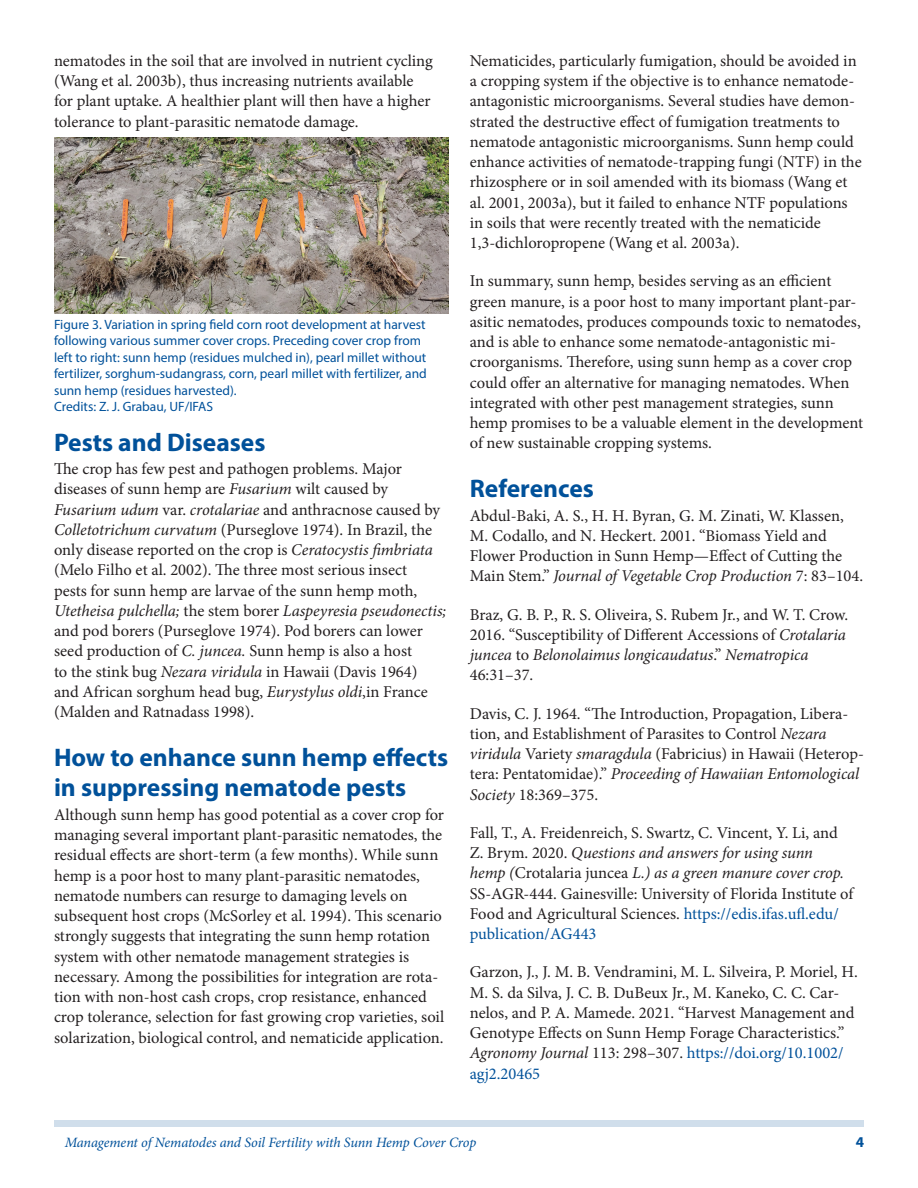
<style>
.page{position:relative;width:918px;height:1188px;background:#fff}
.page>*{position:absolute;margin:0;border:0;box-sizing:border-box;transform-origin:0 0}
.SectionHeading0{font:700 25.5px/30.6px "Myriad Pro";color:#01519a}
.Paragraph{font:16.5px/20.2px "Minion Pro";color:#231f20}
.t1{font:700 15px "Myriad Pro";color:#01519a}
.RunningTitleItalics{font:italic 14.25px "Minion Pro";letter-spacing:-.01em;color:#01519a}
.t2{font:13.5px/16.5px "Myriad Pro";color:#01519a}
.s1{font-style:italic}
.s2{color:#01519a}
</style>
<div class="page">
<div style="left:54px;top:1120px;width:810px;height:7px;background:#d0deeb"></div>
<img style="left:54px;top:137px;width:394px;height:176px">
<p class="Paragraph" style="left:54px;top:51px;width:380px">nematodes in the soil that are involved in nutrient cycling (Wang et al. 2003b), thus increasing nutrients available for plant uptake. A healthier plant will then have a higher tolerance to plant-parasitic nematode damage.</p>
<p class="t2" style="left:54px;top:316px;width:374px">Figure 3. Variation in spring field corn root development at harvest following various summer cover crops. Preceding cover crop from left to right: sunn hemp (residues mulched in), pearl millet without fertilizer, sorghum-sudangrass, corn, pearl millet with fertilizer, and sunn hemp (residues harvested).<br>Credits: Z. J. Grabau, UF/IFAS</p>
<p class="SectionHeading0" style="left:54px;top:426px;width:213px">Pests and Diseases</p>
<p class="Paragraph" style="left:54px;top:459px;width:394px">The crop has few pest and pathogen problems. Major diseases of sunn hemp are <span class="s1">Fusarium</span> wilt caused by <span class="s1">Fusarium udum</span> var. <span class="s1">crotalariae</span> and anthracnose caused by <span class="s1">Colletotrichum curvatum</span> (Purseglove 1974). In Brazil, the only disease reported on the crop is <span class="s1">Ceratocystis fimbriata </span>(Melo Filho et al. 2002). The three most serious insect<br>pests for sunn hemp are larvae of the sunn hemp moth, <span class="s1">Utetheisa pulchella;</span> the stem borer <span class="s1">Laspeyresia pseudonectis; </span>and pod borers (Purseglove 1974). Pod borers can lower seed production of <span class="s1">C. juncea.</span> Sunn hemp is also a host<br>to the stink bug <span class="s1">Nezara viridula</span> in Hawaii (Davis 1964)<br>and African sorghum head bug, <span class="s1">Eurystylus oldi</span>,in France (Malden and Ratnadass 1998).</p>
<p class="SectionHeading0" style="left:54px;top:741px;width:396px">How to enhance sunn hemp effects in suppressing nematode pests</p>
<p class="Paragraph" style="left:54px;top:805px;width:392px">Although sunn hemp has good potential as a cover crop for managing several important plant-parasitic nematodes, the residual effects are short-term (a few months). While sunn hemp is a poor host to many plant-parasitic nematodes, nematode numbers can resurge to damaging levels on subsequent host crops (McSorley et al. 1994). This scenario strongly suggests that integrating the sunn hemp rotation system with other nematode management strategies is necessary. Among the possibilities for integration are rota&shy;tion with non-host cash crops, crop resistance, enhanced crop tolerance, selection for fast growing crop varieties, soil solarization, biological control, and nematicide application.</p>
<p class="Paragraph" style="left:470px;top:51px;width:393px">Nematicides, particularly fumigation, should be avoided in a cropping system if the objective is to enhance nematode&shy;antagonistic microorganisms. Several studies have demon&shy;strated the destructive effect of fumigation treatments to nematode antagonistic microorganisms. Sunn hemp could enhance activities of nematode-trapping fungi (NTF) in the rhizosphere or in soil amended with its biomass (Wang et al. 2001, 2003a), but it failed to enhance NTF populations in soils that were recently treated with the nematicide 1,3-dichloropropene (Wang et al. 2003a).</p>
<p class="Paragraph" style="left:470px;top:271px;width:395px">In summary, sunn hemp, besides serving as an efficient green manure, is a poor host to many important plant-par&shy;asitic nematodes, produces compounds toxic to nematodes, and is able to enhance some nematode-antagonistic mi&shy;croorganisms. Therefore, using sunn hemp as a cover crop could offer an alternative for managing nematodes. When integrated with other pest management strategies, sunn hemp promises to be a valuable element in the development of new sustainable cropping systems.</p>
<p class="SectionHeading0" style="left:470px;top:472px;width:126px">References</p>
<p class="Paragraph" style="left:470px;top:505px;width:395px">Abdul-Baki, A. S., H. H. Byran, G. M. Zinati, W. Klassen, M. Codallo, and N. Heckert. 2001. “Biomass Yield and Flower Production in Sunn Hemp—Effect of Cutting the Main Stem.” <span class="s1">Journal of Vegetable Crop Production</span> 7: 83–104.</p>
<p class="Paragraph" style="left:470px;top:604px;width:380px">Braz, G. B. P., R. S. Oliveira, S. Rubem Jr., and W. T. Crow.<br>2016. “Susceptibility of Different Accessions of <span class="s1">Crotalaria juncea</span> to <span class="s1">Belonolaimus longicaudatus</span>.” <span class="s1">Nematropica </span>46:31–37.</p>
<p class="Paragraph" style="left:470px;top:703px;width:396px">Davis, C. J. 1964. “The Introduction, Propagation, Libera&shy;tion, and Establishment of Parasites to Control <span class="s1">Nezara viridula</span> Variety <span class="s1">smaragdula</span> (Fabricius) in Hawaii (Heterop&shy;tera: Pentatomidae).” <span class="s1">Proceeding of Hawaiian Entomological Society</span> 18:369–375.</p>
<p class="Paragraph" style="left:470px;top:823px;width:385px">Fall, T., A. Freidenreich, S. Swartz, C. Vincent, Y. Li, and Z. Brym. 2020. <span class="s1">Questions and answers for using sunn<br>hemp (</span>Crotalaria juncea <span class="s1">L.) as a green manure cover crop.<br></span>SS-AGR-444. Gainesville: University of Florida Institute of Food and Agricultural Sciences. <span class="s2">https://edis.ifas.ufl.edu/ publication/AG443</span></p>
<p class="Paragraph" style="left:470px;top:962px;width:390px">Garzon, J., J. M. B. Vendramini, M. L. Silveira, P. Moriel, H.<br>M. S. da Silva, J. C. B. DuBeux Jr., M. Kaneko, C. C. Car&shy;nelos, and P. A. Mamede. 2021. “Harvest Management and Genotype Effects on Sunn Hemp Forage Characteristics.” <span class="s1">Agronomy Journal</span> 113: 298–307. <span class="s2">https://doi.org/10.1002/ agj2.20465</span></p>
<p class="RunningTitleItalics" style="left:65px;top:1133px;width:413px">Management of Nematodes and Soil Fertility with Sunn Hemp Cover Crop</p>
<p class="t1" style="left:856px;top:1133px;width:10px">4</p>
</div>
